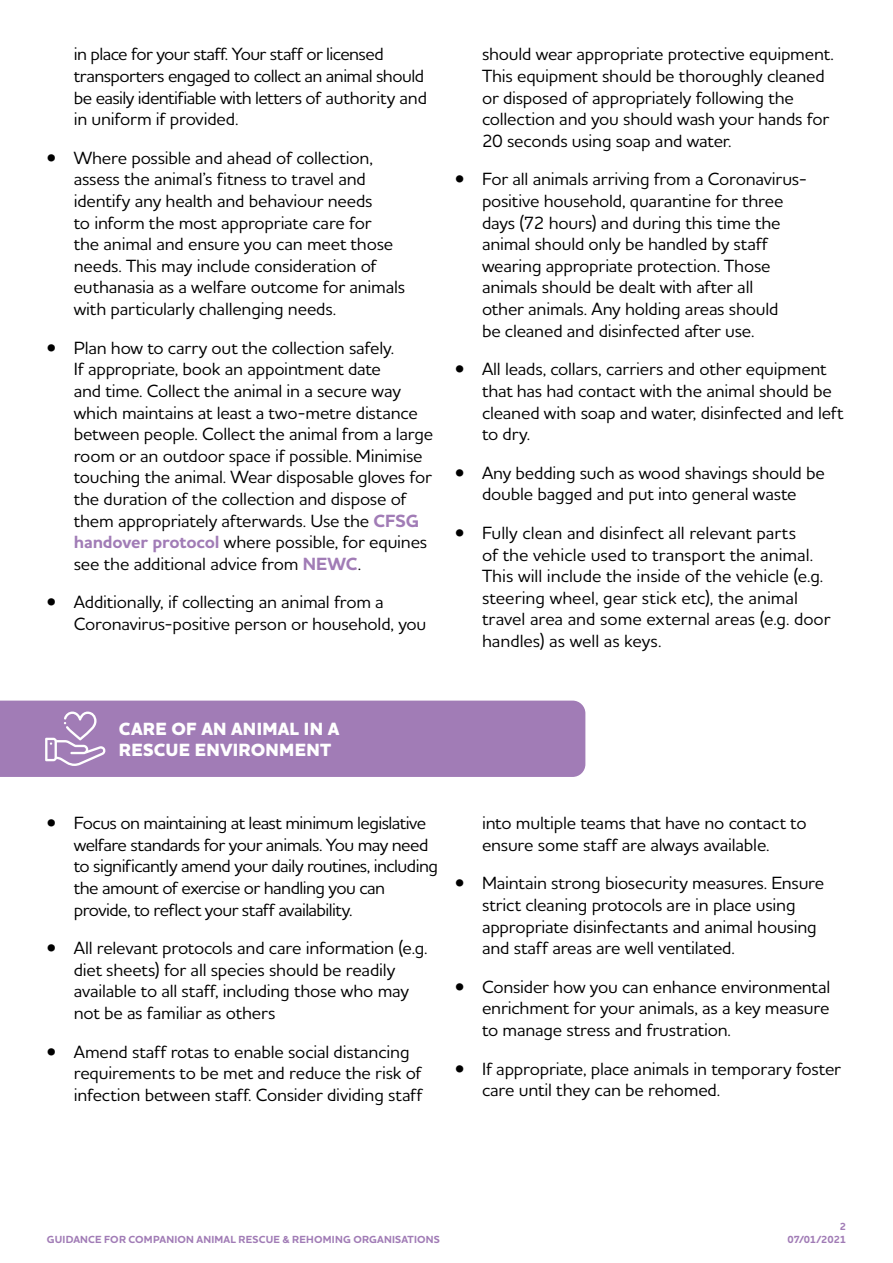
<style>
.page{position:relative;width:893px;height:1263px;background:#fff}
.page>*{position:absolute;margin:0;border:0;box-sizing:border-box;transform-origin:0 0}
.BODY_TEXT{font:500 18px/21.6px "Houschka Alt Pro";letter-spacing:-.01em;color:#000}
.BODY_TEXT-2{font:500 18px/21.6px "Houschka Alt Pro";letter-spacing:-.03em;color:#000}
.SECONDHEADING{font:800 18px/21.6px "Houschka Alt Pro";letter-spacing:.015em;color:#fff}
.t1{font:700 10.5px "Houschka Alt Pro";letter-spacing:.015em;color:#a17cb6}
.s1{font-weight:700;color:#a17cb6}
</style>
<div class="page">
<div style="left:0;top:701px;width:585px;height:76px;background:#a17cb6"></div>
<p class="BODY_TEXT-2" style="left:74px;top:43px;width:355px">in place for your staff. Your staff or licensed transporters engaged to collect an animal should be easily identifiable with letters of authority and in uniform if provided.</p>
<p class="BODY_TEXT" style="left:74px;top:147px;width:333px;text-indent:-27px">• Where possible and ahead of collection, assess the animal’s fitness to travel and identify any health and behaviour needs<br>to inform the most appropriate care for<br>the animal and ensure you can meet those needs. This may include consideration of euthanasia as a welfare outcome for animals with particularly challenging needs.</p>
<p class="BODY_TEXT" style="left:74px;top:336px;width:361px;text-indent:-27px">• Plan how to carry out the collection safely.<br>If appropriate, book an appointment date<br>and time. Collect the animal in a secure way which maintains at least a two-metre distance between people. Collect the animal from a large room or an outdoor space if possible. Minimise touching the animal. Wear disposable gloves for the duration of the collection and dispose of them appropriately afterwards. Use the <span class="s1">CFSG handover protocol</span> where possible, for equines see the additional advice from <span class="s1">NEWC</span>.</p>
<p class="BODY_TEXT" style="left:74px;top:591px;width:354px;text-indent:-27px">• Additionally, if collecting an animal from a<br>Coronavirus-positive person or household, you</p>
<p class="BODY_TEXT" style="left:482px;top:43px;width:353px">should wear appropriate protective equipment.<br>This equipment should be thoroughly cleaned or disposed of appropriately following the collection and you should wash your hands for 20 seconds using soap and water.</p>
<p class="BODY_TEXT" style="left:482px;top:168px;width:327px;text-indent:-27px">• For all animals arriving from a Coronavirus&shy;positive household, quarantine for three days (72 hours) and during this time the animal should only be handled by staff wearing appropriate protection. Those animals should be dealt with after all<br>other animals. Any holding areas should<br>be cleaned and disinfected after use.</p>
<p class="BODY_TEXT" style="left:482px;top:358px;width:363px;text-indent:-27px">• All leads, collars, carriers and other equipment that has had contact with the animal should be cleaned with soap and water, disinfected and left to dry.</p>
<p class="BODY_TEXT" style="left:455px;top:461px;width:371px;text-align:center">• Any bedding such as wood shavings should be double bagged and put into general waste</p>
<p class="BODY_TEXT" style="left:482px;top:522px;width:350px;text-indent:-27px">• Fully clean and disinfect all relevant parts<br>of the vehicle used to transport the animal.<br>This will include the inside of the vehicle (e.g. steering wheel, gear stick etc), the animal travel area and some external areas (e.g. door handles) as well as keys.</p>
<h2 class="SECONDHEADING" style="left:119px;top:719px;width:222px">CARE OF AN ANIMAL IN A<br>RESCUE ENVIRONMENT</h2>
<p class="BODY_TEXT-2" style="left:74px;top:812px;width:366px;text-indent:-27px">• Focus on maintaining at least minimum legislative welfare standards for your animals. You may need to significantly amend your daily routines, including the amount of exercise or handling you can provide, to reflect your staff availability.</p>
<p class="BODY_TEXT" style="left:74px;top:937px;width:355px;text-indent:-27px">• All relevant protocols and care information (e.g. diet sheets) for all species should be readily available to all staff, including those who may not be as familiar as others</p>
<p class="BODY_TEXT" style="left:74px;top:1040px;width:350px;text-indent:-27px">• Amend staff rotas to enable social distancing requirements to be met and reduce the risk of infection between staff. Consider dividing staff</p>
<p class="BODY_TEXT" style="left:482px;top:812px;width:326px">into multiple teams that have no contact to ensure some staff are always available.</p>
<p class="BODY_TEXT" style="left:482px;top:872px;width:344px;text-indent:-27px">• Maintain strong biosecurity measures. Ensure strict cleaning protocols are in place using appropriate disinfectants and animal housing and staff areas are well ventilated.</p>
<p class="BODY_TEXT" style="left:482px;top:975px;width:350px;text-align:justify;text-indent:-27px">• Consider how you can enhance environmental enrichment for your animals, as a key measure to manage stress and frustration.</p>
<p class="BODY_TEXT" style="left:482px;top:1057px;width:361px;text-indent:-27px">• If appropriate, place animals in temporary foster care until they can be rehomed.</p>
<p class="t1" style="left:840px;top:1219px;width:8px">2</p>
<p class="t1" style="left:47px;top:1233px;width:395px">GUIDANCE FOR COMPANION ANIMAL RESCUE &amp; REHOMING ORGANISATIONS</p>
<p class="t1" style="left:787px;top:1233px;width:60px">07/01/2021</p>
</div>
